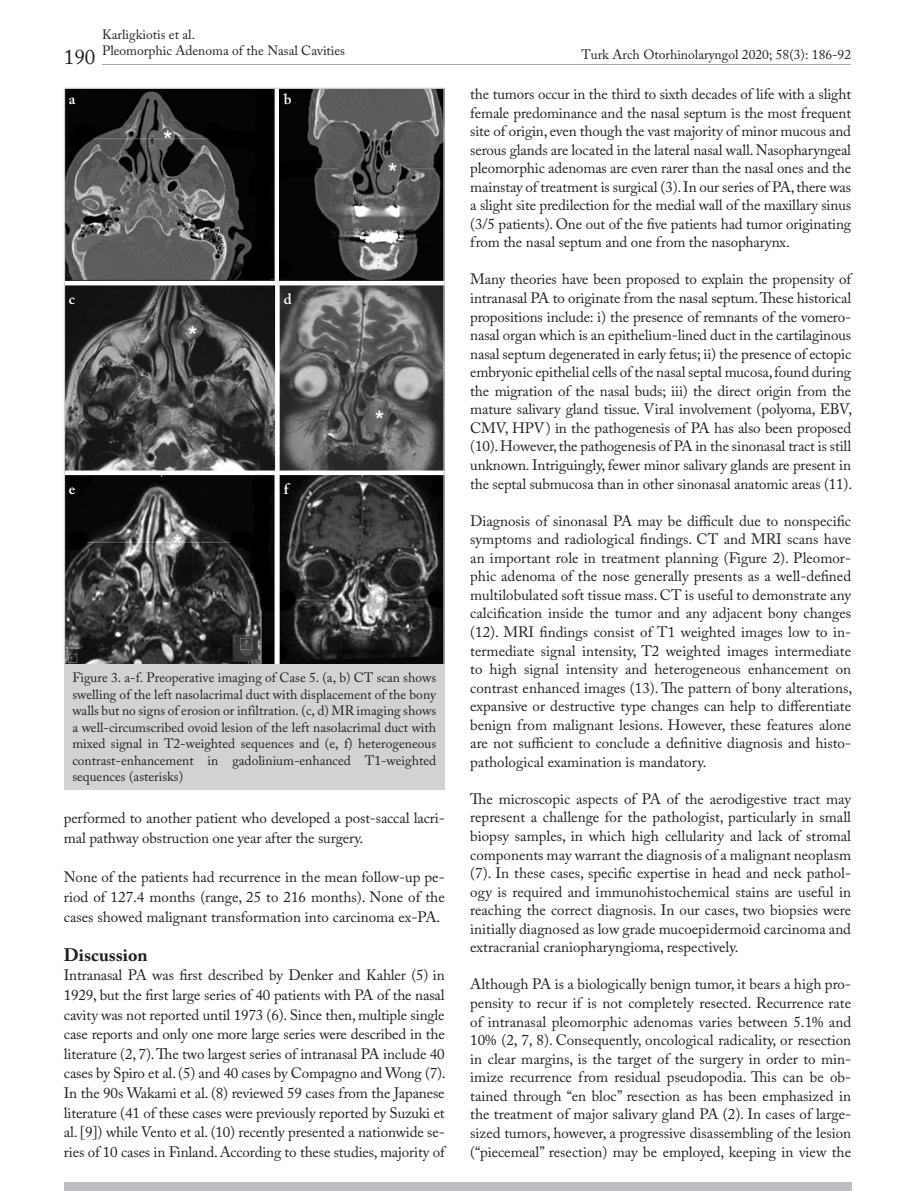
<style>
.page{position:relative;width:915px;height:1191px;background:#fff}
.page>*{position:absolute;margin:0;border:0;box-sizing:border-box;transform-origin:0 0}
.t1{font:21px "Adobe Caslon Pro";color:#231f20}
.t2{font:700 18px "Adobe Caslon Pro";color:#231f20}
.t3{font:15px/18.6px "Adobe Caslon Pro";letter-spacing:-.01em;color:#231f20;text-align:justify}
.t4{font:600 15px "Adobe Caslon Pro";color:#fff}
.t5{font:13.5px/16.5px "Adobe Caslon Pro";color:#231f20;text-align:justify}
</style>
<div class="page">
<div style="left:64px;top:1182px;width:786px;height:9px;background:#bdbec1"></div>
<img style="left:66px;top:90px;width:376px;height:574px">
<div style="left:64px;top:664px;width:380px;height:126px;background:#d1d2d4"></div>
<hr style="left:102px;top:64px;width:748px;height:1px;background:#a8a9ad">
<p class="t5" style="left:102px;top:26px;width:94px">Karligkiotis et al.</p>
<p class="t5" style="left:102px;top:42px;width:244px">Pleomorphic Adenoma of the Nasal Cavities</p>
<p class="t1" style="left:64px;top:44px;width:33px">190</p>
<p class="t4" style="left:69px;top:90px;width:8px">a</p>
<p class="t4" style="left:284px;top:90px;width:9px">b</p>
<p class="t4" style="left:69px;top:290px;width:8px">c</p>
<p class="t4" style="left:284px;top:290px;width:9px">d</p>
<p class="t4" style="left:69px;top:480px;width:8px">e</p>
<p class="t4" style="left:284px;top:480px;width:6px">f</p>
<p class="t5" style="left:72px;top:669px;width:365px">Figure 3. a-f. Preoperative imaging of Case 5. (a, b) CT scan shows swelling of the left nasolacrimal duct with displacement of the bony walls but no signs of erosion or infiltration. (c, d) MR imaging shows a well-circumscribed ovoid lesion of the left nasolacrimal duct with mixed signal in T2-weighted sequences and (e, f) heterogeneous contrast-enhancement in gadolinium-enhanced T1-weighted sequences (asterisks)</p>
<p class="t3" style="left:64px;top:808px;width:382px;line-height:19.6px">performed to another patient who developed a post-saccal lacri&shy;mal pathway obstruction one year after the surgery.</p>
<p class="t3" style="left:64px;top:867px;width:382px;line-height:19.6px">None of the patients had recurrence in the mean follow-up pe&shy;riod of 127.4 months (range, 25 to 216 months). None of the cases showed malignant transformation into carcinoma ex-PA.</p>
<p class="t2" style="left:64px;top:944px;width:85px">Discussion</p>
<p class="t3" style="left:64px;top:965px;width:383px;line-height:19.6px">Intranasal PA was first described by Denker and Kahler (5) in 1929, but the first large series of 40 patients with PA of the nasal cavity was not reported until 1973 (6). Since then, multiple single case reports and only one more large series were described in the literature (2, 7). The two largest series of intranasal PA include 40 cases by Spiro et al. (5) and 40 cases by Compagno and Wong (7).<br>In the 90s Wakami et al. (8) reviewed 59 cases from the Japanese literature (41 of these cases were previously reported by Suzuki et al. [9]) while Vento et al. (10) recently presented a nationwide se&shy;ries of 10 cases in Finland.According to these studies, majority of</p>
<p class="t5" style="left:581px;top:46px;width:271px">Turk Arch Otorhinolaryngol 2020; 58(3): 186-92</p>
<p class="t3" style="left:470px;top:84px;width:382px">the tumors occur in the third to sixth decades of life with a slight female predominance and the nasal septum is the most frequent site of origin, even though the vast majority of minor mucous and serous glands are located in the lateral nasal wall. Nasopharyngeal pleomorphic adenomas are even rarer than the nasal ones and the mainstay of treatment is surgical (3). In our series of PA, there was a slight site predilection for the medial wall of the maxillary sinus (3/5 patients). One out of the five patients had tumor originating from the nasal septum and one from the nasopharynx.</p>
<p class="t3" style="left:470px;top:270px;width:383px">Many theories have been proposed to explain the propensity of intranasal PA to originate from the nasal septum. These historical propositions include: i) the presence of remnants of the vomero&shy;nasal organ which is an epithelium-lined duct in the cartilaginous nasal septum degenerated in early fetus; ii) the presence of ectopic embryonic epithelial cells of the nasal septal mucosa, found during the migration of the nasal buds; iii) the direct origin from the mature salivary gland tissue. Viral involvement (polyoma, EBV, CMV, HPV) in the pathogenesis of PA has also been proposed (10). However, the pathogenesis of PA in the sinonasal tract is still unknown. Intriguingly, fewer minor salivary glands are present in the septal submucosa than in other sinonasal anatomic areas (11).</p>
<p class="t3" style="left:470px;top:511px;width:383px">Diagnosis of sinonasal PA may be difficult due to nonspecific symptoms and radiological findings. CT and MRI scans have an important role in treatment planning (Figure 2). Pleomor&shy;phic adenoma of the nose generally presents as a well-defined multilobulated soft tissue mass. CT is useful to demonstrate any calcification inside the tumor and any adjacent bony changes (12). MRI findings consist of T1 weighted images low to in&shy;termediate signal intensity, T2 weighted images intermediate to high signal intensity and heterogeneous enhancement on contrast enhanced images (13). The pattern of bony alterations, expansive or destructive type changes can help to differentiate benign from malignant lesions. However, these features alone are not sufficient to conclude a definitive diagnosis and histo&shy;pathological examination is mandatory.</p>
<p class="t3" style="left:470px;top:789px;width:382px">The microscopic aspects of PA of the aerodigestive tract may represent a challenge for the pathologist, particularly in small biopsy samples, in which high cellularity and lack of stromal components may warrant the diagnosis of a malignant neoplasm (7). In these cases, specific expertise in head and neck pathol&shy;ogy is required and immunohistochemical stains are useful in reaching the correct diagnosis. In our cases, two biopsies were initially diagnosed as low grade mucoepidermoid carcinoma and extracranial craniopharyngioma, respectively.</p>
<p class="t3" style="left:470px;top:975px;width:382px">Although PA is a biologically benign tumor, it bears a high pro&shy;pensity to recur if is not completely resected. Recurrence rate of intranasal pleomorphic adenomas varies between 5.1% and 10% (2, 7, 8). Consequently, oncological radicality, or resection in clear margins, is the target of the surgery in order to min&shy;imize recurrence from residual pseudopodia. This can be ob&shy;tained through “en bloc” resection as has been emphasized in the treatment of major salivary gland PA (2). In cases of large&shy;sized tumors, however, a progressive disassembling of the lesion (“piecemeal” resection) may be employed, keeping in view the</p>
</div>
